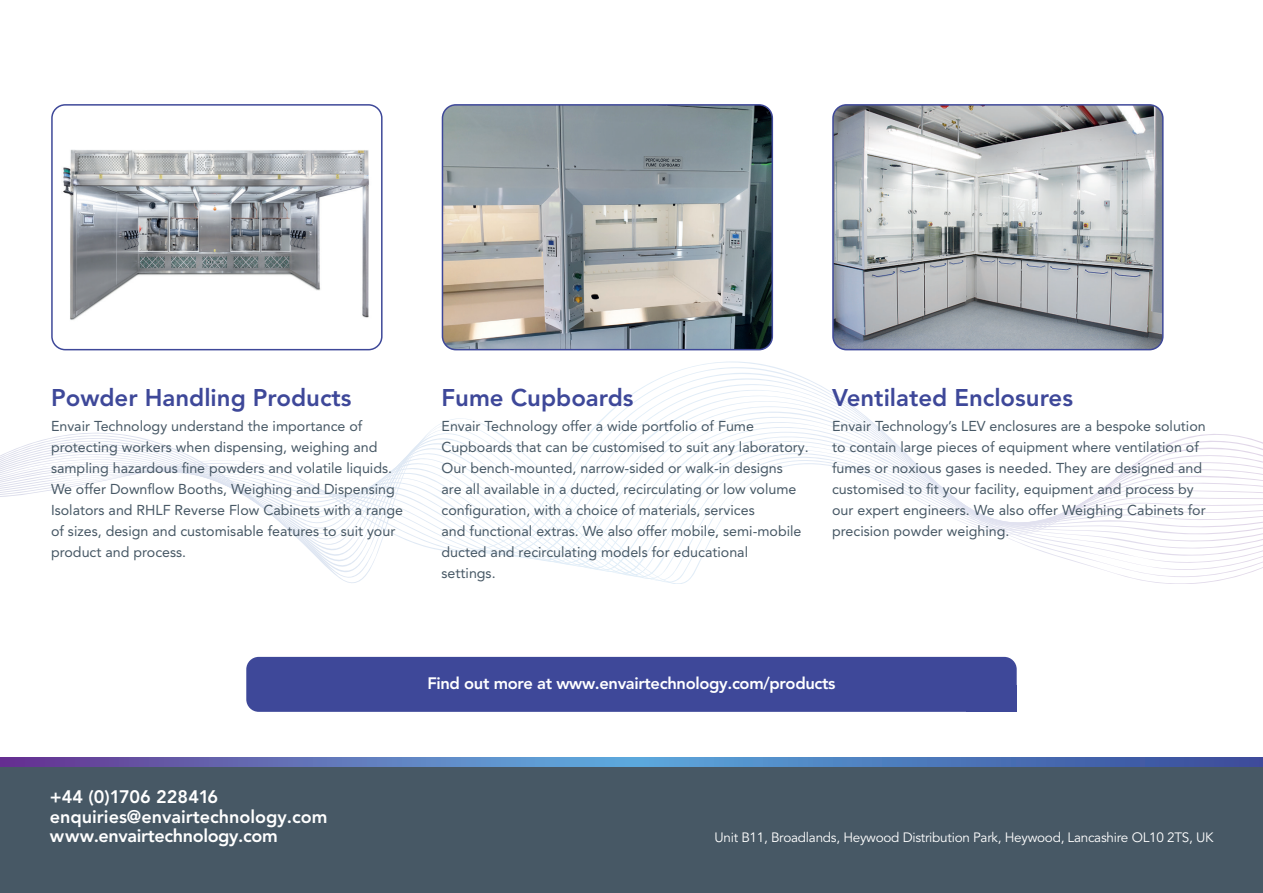
<style>
.page{position:relative;width:1263px;height:893px;background:#fff}
.page>*{position:absolute;margin:0;border:0;box-sizing:border-box;transform-origin:0 0}
.t1{font:800 24px "Avenir LT Pro";color:#3e4899}
.t2{font:800 18px "Avenir LT Pro";color:#fff}
.t3{font:800 18px "Avenir LT Pro";letter-spacing:-.02em;color:#fff}
.t4{font:800 16.5px "Avenir LT Pro";letter-spacing:-.02em;color:#fff}
.t5{font:14.25px/21px "Avenir LT Pro";color:#475865}
.t6{font:13.5px "Avenir LT Pro";letter-spacing:-.02em;color:#fff}
</style>
<div class="page">
<svg style="left:0;top:418px;width:1263px;height:166px"></svg>
<img style="left:53px;top:149px;width:328px;height:201px">
<div style="left:51px;top:104px;width:332px;height:246px;border:2px solid #3e4899;border-radius:13px"></div>
<img style="left:442px;top:106px;width:330px;height:244px">
<div style="left:442px;top:104px;width:331px;height:246px;border:2px solid #3e4899;border-radius:13px"></div>
<img style="left:834px;top:105px;width:329px;height:245px">
<div style="left:832px;top:104px;width:331px;height:246px;border:2px solid #3e4899;border-radius:13px"></div>
<div style="left:0;top:765px;width:1263px;height:128px;background:#475865"></div>
<svg style="left:0;top:758px;width:1263px;height:8px"></svg>
<div style="left:246px;top:657px;width:771px;height:55px;background:#3e4899;border-radius:12px"></div>
<div style="left:966px;top:686px;width:51px;height:26px;background:#3e4899"></div>
<p class="t1" style="left:51px;top:383px;width:302px">Powder Handling Products</p>
<p class="t5" style="left:51px;top:415px;width:353px">Envair Technology understand the importance of protecting workers when dispensing, weighing and sampling hazardous fine powders and volatile liquids.<br>We offer Downflow Booths, Weighing and Dispensing Isolators and RHLF Reverse Flow Cabinets with a range of sizes, design and customisable features to suit your product and process.</p>
<p class="t1" style="left:441px;top:383px;width:193px">Fume Cupboards</p>
<p class="t5" style="left:441px;top:415px;width:369px">Envair Technology offer a wide portfolio of Fume Cupboards that can be customised to suit any laboratory.<br>Our bench-mounted, narrow-sided or walk-in designs<br>are all available in a ducted, recirculating or low volume configuration, with a choice of materials, services<br>and functional extras. We also offer mobile, semi-mobile ducted and recirculating models for educational<br>settings.</p>
<p class="t1" style="left:832px;top:383px;width:242px">Ventilated Enclosures</p>
<p class="t5" style="left:832px;top:415px;width:375px">Envair Technology’s LEV enclosures are a bespoke solution to contain large pieces of equipment where ventilation of fumes or noxious gases is needed. They are designed and customised to fit your facility, equipment and process by our expert engineers. We also offer Weighing Cabinets for precision powder weighing.</p>
<p class="t4" style="left:427px;top:673px;width:410px">Find out more at www.envairtechnology.com/products</p>
<p class="t2" style="left:50px;top:786px;width:170px">+44 (0)1706 228416</p>
<p class="t2" style="left:50px;top:806px;width:279px">enquiries@envairtechnology.com</p>
<p class="t3" style="left:50px;top:825px;width:229px">www.envairtechnology.com</p>
<p class="t6" style="left:714px;top:829px;width:500px">Unit B11, Broadlands, Heywood Distribution Park, Heywood, Lancashire OL10 2TS, UK</p>
</div>
